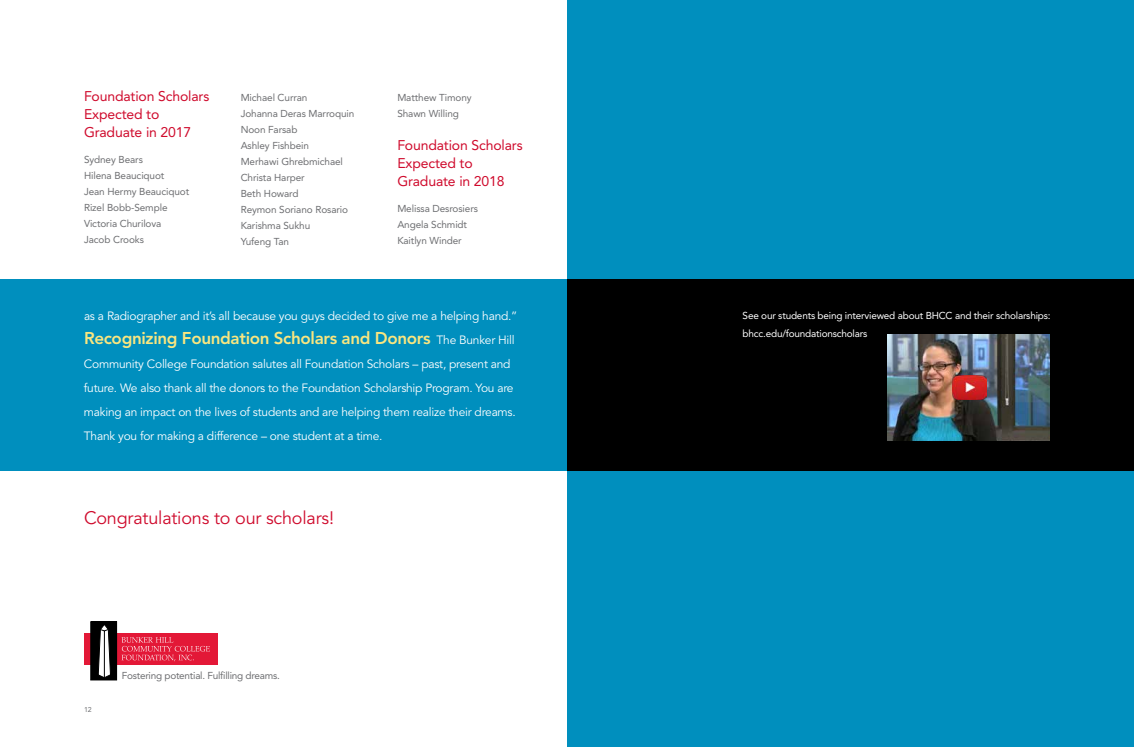
<style>
.page{position:relative;width:1134px;height:747px;background:#fff}
.page>*{position:absolute;margin:0;border:0;box-sizing:border-box;transform-origin:0 0}
.t1{font:18px "Avenir LT Std";letter-spacing:-.01em;color:#cf0a2c}
.t2{font:800 17px "Avenir LT Std";letter-spacing:-.02em;color:#f9e680}
.t3{font:14px/18px "Avenir LT Std";letter-spacing:-.01em;color:#cf0a2c}
.t4{font:12px/24px "Avenir LT Std";letter-spacing:-.02em;color:#fff}
.t5{font:10px/16px "Avenir LT Std";letter-spacing:-.01em;color:#6d6e71}
.t6{font:10px/18px "Avenir LT Std";letter-spacing:-.02em;color:#fff}
.t7{font:7px "Avenir LT Std";color:#6d6e71}
.s1{font-weight:400;font-size:12px;color:#fff}
</style>
<div class="page">
<div style="left:0;top:279px;width:1134px;height:192px;background:#008fbe"></div>
<div style="left:567px;top:0;width:567px;height:747px;background:#008fbe"></div>
<div style="left:567px;top:279px;width:567px;height:192px;background:#000"></div>
<img style="left:888px;top:335px;width:162px;height:106px">
<img style="left:952px;top:376px;width:34px;height:24px">
<div style="left:84px;top:633px;width:133px;height:32px;background:#e31837"></div>
<div style="left:91px;top:622px;width:26px;height:58px;background:#000"></div>
<svg style="left:98px;top:625px;width:13px;height:53px"></svg>
<svg style="left:122px;top:637px;width:88px;height:24px"></svg>
<h3 class="t3" style="left:84px;top:87px;width:127px">Foundation Scholars<br>Expected to<br>Graduate in 2017</h3>
<p class="t5" style="left:84px;top:151px;width:107px">Sydney Bears<br>Hilena Beauciquot<br>Jean Hermy Beauciquot<br>Rizel Bobb-Semple<br>Victoria Churilova<br>Jacob Crooks</p>
<p class="t5" style="left:241px;top:89px;width:115px">Michael Curran<br>Johanna Deras Marroquin<br>Noon Farsab<br>Ashley Fishbein<br>Merhawi Ghrebmichael<br>Christa Harper<br>Beth Howard<br>Reymon Soriano Rosario<br>Karishma Sukhu<br>Yufeng Tan</p>
<p class="t5" style="left:397px;top:89px;width:76px">Matthew Timony<br>Shawn Willing</p>
<h3 class="t3" style="left:397px;top:136px;width:127px">Foundation Scholars<br>Expected to<br>Graduate in 2018</h3>
<p class="t5" style="left:397px;top:200px;width:82px">Melissa Desrosiers<br>Angela Schmidt<br>Kaitlyn Winder</p>
<p class="t4" style="left:84px;top:304px;width:435px">as a Radiographer and it’s all because you guys decided to give me a helping hand.”</p>
<h2 class="t2" style="left:84px;top:328px;width:432px">Recognizing Foundation Scholars and Donors <span class="s1">The Bunker Hill</span></h2>
<p class="t4" style="left:84px;top:352px;width:433px">Community College Foundation salutes all Foundation Scholars – past, present and future. We also thank all the donors to the Foundation Scholarship Program. You are making an impact on the lives of students and are helping them realize their dreams.<br>Thank you for making a difference – one student at a time.</p>
<h1 class="t1" style="left:84px;top:507px;width:252px">Congratulations to our scholars!</h1>
<p class="t7" style="left:84px;top:706px;width:9px">12</p>
<p class="t5" style="left:122px;top:667px;width:160px">Fostering potential. Fulfilling dreams.</p>
<p class="t6" style="left:743px;top:307px;width:310px">See our students being interviewed about BHCC and their scholarships: bhcc.edu/foundationscholars</p>
</div>
